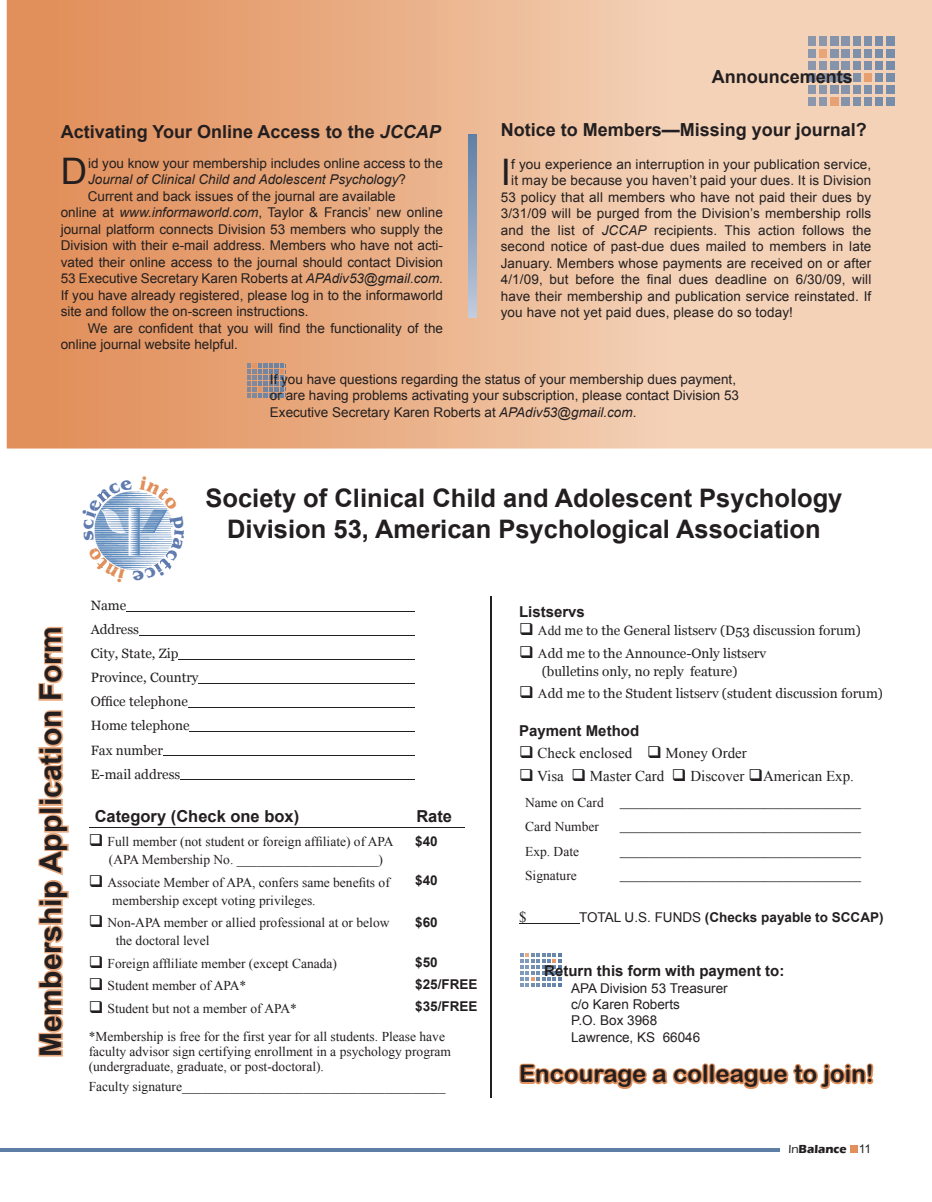
<style>
.page{position:relative;width:932px;height:1202px;background:#fff}
.page>*{position:absolute;margin:0;border:0;box-sizing:border-box;transform-origin:0 0}
.t1{font:36.6px "Arial";color:#231f20}
.t2{font:700 30px "Arial";color:#231f20}
.t3{font:700 25.5px/30.6px "Arial";color:#231f20;text-align:center}
.t4{font:24px "Arial Rounded MT Bold";letter-spacing:.005em;color:#231f20}
.t5{font:700 18px "Arial";color:#231f20}
.t6{font:700 16.5px "Arial";color:#231f20}
.t7{font:15px "Georgia";color:#231f20}
.t8{font:15px "Times New Roman";color:#231f20}
.t9{font:700 15px "Arial";color:#231f20}
.t10{font:13.5px/16.2px "Arial";color:#231f20}
.t11{font:13.5px/18px "Times New Roman";color:#231f20}
.t12{font:13.5px/24px "Georgia";color:#231f20}
.t13{font:700 13.5px/22.2px "Arial";color:#231f20}
.t14{font:italic 13.5px "Arial";color:#231f20}
.t15{font:700 12px "Eras ITC";color:#231f20}
.s1{font-style:italic}
.s2{font-style:normal}
.s3{font-family:"Times New Roman"}
.s4{font-family:"Times New Roman";font-size:13.5px}
.s5{font-weight:400}
.s6{font-weight:500}
.s7{font-family:"Arial";font-weight:400}
</style>
<div class="page">
<svg style="left:0;top:1148px;width:7px;height:3px"></svg>
<hr style="left:7px;top:1148px;width:773px;height:3px;background:#5e7fa5">
<svg style="left:7px;top:0;width:925px;height:448px;background:#ebb691"></svg>
<svg style="left:808px;top:37px;width:86px;height:69px;background:#b3acad"></svg>
<svg style="left:38px;top:906px;width:26px;height:151px"></svg>
<div style="left:38px;top:899px;width:7px;height:7px;border:3px solid #e8a87d"></div>
<div style="left:44px;top:899px;width:19px;height:7px;border:3px solid #e8a87d"></div>
<svg style="left:38px;top:814px;width:31px;height:85px"></svg>
<div style="left:38px;top:807px;width:25px;height:7px;border:3px solid #e8a87d"></div>
<div style="left:38px;top:798px;width:7px;height:8px;border:3px solid #e8a87d"></div>
<div style="left:44px;top:798px;width:19px;height:8px;border:3px solid #e8a87d"></div>
<svg style="left:38px;top:710px;width:26px;height:90px"></svg>
<svg style="left:38px;top:626px;width:26px;height:75px"></svg>
<svg style="left:469px;top:134px;width:7px;height:184px"></svg>
<svg style="left:247px;top:364px;width:37px;height:33px"></svg>
<svg style="left:517px;top:1063px;width:357px;height:90px"></svg>
<hr style="left:126px;top:611px;width:289px;height:1px;background:#231f20">
<hr style="left:139px;top:635px;width:276px;height:1px;background:#231f20">
<hr style="left:178px;top:659px;width:237px;height:1px;background:#231f20">
<hr style="left:199px;top:683px;width:216px;height:1px;background:#231f20">
<hr style="left:188px;top:707px;width:227px;height:1px;background:#231f20">
<hr style="left:190px;top:731px;width:225px;height:1px;background:#231f20">
<hr style="left:163px;top:755px;width:252px;height:1px;background:#231f20">
<hr style="left:180px;top:779px;width:235px;height:1px;background:#231f20">
<hr style="left:519px;top:922px;width:60px;height:1px;background:#231f20">
<hr style="left:490px;top:596px;width:1px;height:501px;background:#231f20">
<svg style="left:520px;top:953px;width:41px;height:33px"></svg>
<hr style="left:89px;top:827px;width:321px;height:1px;background:#231f20">
<hr style="left:410px;top:827px;width:54px;height:1px;background:#231f20">
<svg style="left:94px;top:491px;width:79px;height:79px"></svg>
<h3 class="t5" style="left:61px;top:119px;width:381px">Activating Your Online Access to the <span class="s1">JCCAP</span></h3>
<h1 class="t1" style="left:61px;top:147px;width:28px">D</h1>
<p class="t10" style="left:88px;top:155px;width:356px">id you know your membership includes online access to the</p>
<p class="t14" style="left:88px;top:171px;width:319px">Journal of Clinical Child and Adolescent Psychology<span class="s2">?</span></p>
<p class="t10" style="left:88px;top:188px;width:309px">Current and back issues of the journal are available</p>
<p class="t10" style="left:61px;top:204px;width:384px">online at <span class="s1">www.informaworld.com</span>, Taylor &amp; Francis’ new online</p>
<p class="t10" style="left:61px;top:221px;width:384px">journal platform connects Division 53 members who supply the</p>
<p class="t10" style="left:61px;top:237px;width:384px">Division with their e-mail address. Members who have not acti-</p>
<p class="t10" style="left:61px;top:254px;width:384px">vated their online access to the journal should contact Division</p>
<p class="t10" style="left:61px;top:270px;width:384px">53 Executive Secretary Karen Roberts at <span class="s1">APAdiv53@gmail.com</span>.</p>
<p class="t10" style="left:61px;top:287px;width:384px">If you have already registered, please log in to the informaworld</p>
<p class="t10" style="left:61px;top:303px;width:249px">site and follow the on-screen instructions.</p>
<p class="t10" style="left:88px;top:320px;width:357px">We are confident that you will find the functionality of the</p>
<p class="t10" style="left:61px;top:336px;width:179px">online journal website helpful.</p>
<h3 class="t5" style="left:711px;top:65px;width:143px">Announcements</h3>
<h3 class="t5" style="left:500px;top:118px;width:368px">Notice to Members—Missing your journal?</h3>
<h1 class="t1" style="left:500px;top:148px;width:12px">I</h1>
<p class="t10" style="left:511px;top:156px;width:361px">f you experience an interruption in your publication service,</p>
<p class="t10" style="left:511px;top:172px;width:361px">it may be because you haven’t paid your dues. It is Division</p>
<p class="t10" style="left:500px;top:189px;width:372px">53 policy that all members who have not paid their dues by</p>
<p class="t10" style="left:500px;top:205px;width:372px">3/31/09 will be purged from the Division’s membership rolls</p>
<p class="t10" style="left:500px;top:222px;width:372px">and the list of <span class="s1">JCCAP</span> recipients. This action follows the</p>
<p class="t10" style="left:500px;top:238px;width:372px">second notice of past-due dues mailed to members in late</p>
<p class="t10" style="left:500px;top:255px;width:372px">January. Members whose payments are received on or after</p>
<p class="t10" style="left:500px;top:271px;width:372px">4/1/09, but before the final dues deadline on 6/30/09, will</p>
<p class="t10" style="left:500px;top:288px;width:372px">have their membership and publication service reinstated. If</p>
<p class="t10" style="left:500px;top:304px;width:294px">you have not yet paid dues, please do so today!</p>
<p class="t10" style="left:270px;top:371px;width:470px">If you have questions regarding the status of your membership dues payment, or are having problems activating your subscription, please contact Division 53<br>Executive Secretary Karen Roberts at <span class="s1">APAdiv53@gmail.com</span>.</p>
<h3 class="t3" style="left:205px;top:483px;width:638px">Society of Clinical Child and Adolescent Psychology<br>Division 53, American Psychological Association</h3>
<h2 class="t2" style="left:31px;top:1057px;width:432px;rotate:-90deg">Membership Application Form</h2>
<p class="t12" style="left:91px;top:594px;width:109px">Name<br>Address<br>City, State, Zip<br>Province, Country<br>Office telephone<br>Home telephone<br>Fax number<br>E-mail address</p>
<p class="t6" style="left:95px;top:805px;width:206px">Category (Check one box)</p>
<p class="t6" style="left:416px;top:805px;width:37px">Rate</p>
<p class="t13" style="left:415px;top:831px;width:24px">$40</p>
<p class="t13" style="left:415px;top:869px;width:24px">$40</p>
<p class="t13" style="left:415px;top:911px;width:24px">$60</p>
<p class="t13" style="left:415px;top:951px;width:64px">$50 $25/FREE $35/FREE</p>
<p class="t11" style="left:89px;top:1028px;width:364px;line-height:15px">*Membership is free for the first year for all students. Please have faculty advisor sign certifying enrollment in a psychology program (undergraduate, graduate, or post-doctoral).</p>
<p class="t11" style="left:89px;top:1076px;width:358px">Faculty signature_______________________________________</p>
<p class="t11" style="left:109px;top:832px;width:286px;text-indent:-20px">❑ Full member (not student or foreign affiliate) of APA (APA Membership No. _____________________)</p>
<p class="t11" style="left:112px;top:873px;width:279px;text-indent:-24px">❑ Associate Member of APA, confers same benefits of membership except voting privileges.</p>
<p class="t11" style="left:116px;top:913px;width:275px;text-indent:-27px">❑ Non-APA member or allied professional at or below the doctoral level</p>
<p class="t11" style="left:89px;top:954px;width:250px">❑ Foreign affliliate member (except Canada)</p>
<p class="t11" style="left:89px;top:976px;width:159px">❑ Student member of APA*</p>
<p class="t11" style="left:89px;top:999px;width:210px">❑ Student but not a member of APA*</p>
<p class="t9" style="left:519px;top:601px;width:67px">Listservs</p>
<p class="t12" style="left:519px;top:619px;width:343px">❑ <span class="s3">Add</span> me to the General listserv (D53 discussion forum)</p>
<p class="t12" style="left:519px;top:644px;width:248px;line-height:18px;text-align:center">❑ <span class="s3">A</span>dd me to the Announce-Only listserv (bulletins only, no reply feature)</p>
<p class="t12" style="left:519px;top:682px;width:365px">❑ <span class="s3">A</span>dd me to the Student listserv (student discussion forum)</p>
<p class="t9" style="left:519px;top:720px;width:122px">Payment Method</p>
<p class="t8" style="left:519px;top:743px;width:229px">❑ Check enclosed ❑ Money Order</p>
<p class="t8" style="left:519px;top:765px;width:336px">❑ Visa ❑ Master Card ❑ Discover ❑American Exp.</p>
<p class="t7" style="left:525px;top:792px;width:337px"><span class="s4">Name on Card</span> _________________________</p>
<p class="t11" style="left:525px;top:817px;width:75px">Card Number</p>
<p class="t7" style="left:620px;top:817px;width:243px">_________________________</p>
<p class="t11" style="left:525px;top:842px;width:55px">Exp. Date</p>
<p class="t7" style="left:620px;top:841px;width:243px">_________________________</p>
<p class="t11" style="left:525px;top:866px;width:53px">Signature</p>
<p class="t7" style="left:620px;top:866px;width:243px">_________________________</p>
<p class="t8" style="left:519px;top:906px;width:9px">$</p>
<p class="t13" style="left:579px;top:906px;width:306px"><span class="s5">TOTAL U.S. FUNDS</span> (Checks payable to SCCAP)</p>
<p class="t9" style="left:544px;top:960px;width:242px">Return this form with payment to:</p>
<p class="t10" style="left:571px;top:980px;width:158px">APA Division 53 Treasurer c/o Karen Roberts<br>P.O. Box 3968<br>Lawrence, KS 66046</p>
<h3 class="t4" style="left:519px;top:1059px;width:356px">Encourage a colleague to join!</h3>
<p class="t15" style="left:788px;top:1141px;width:84px"><span class="s6">In</span>Balance <span class="s7">11</span></p>
</div>
